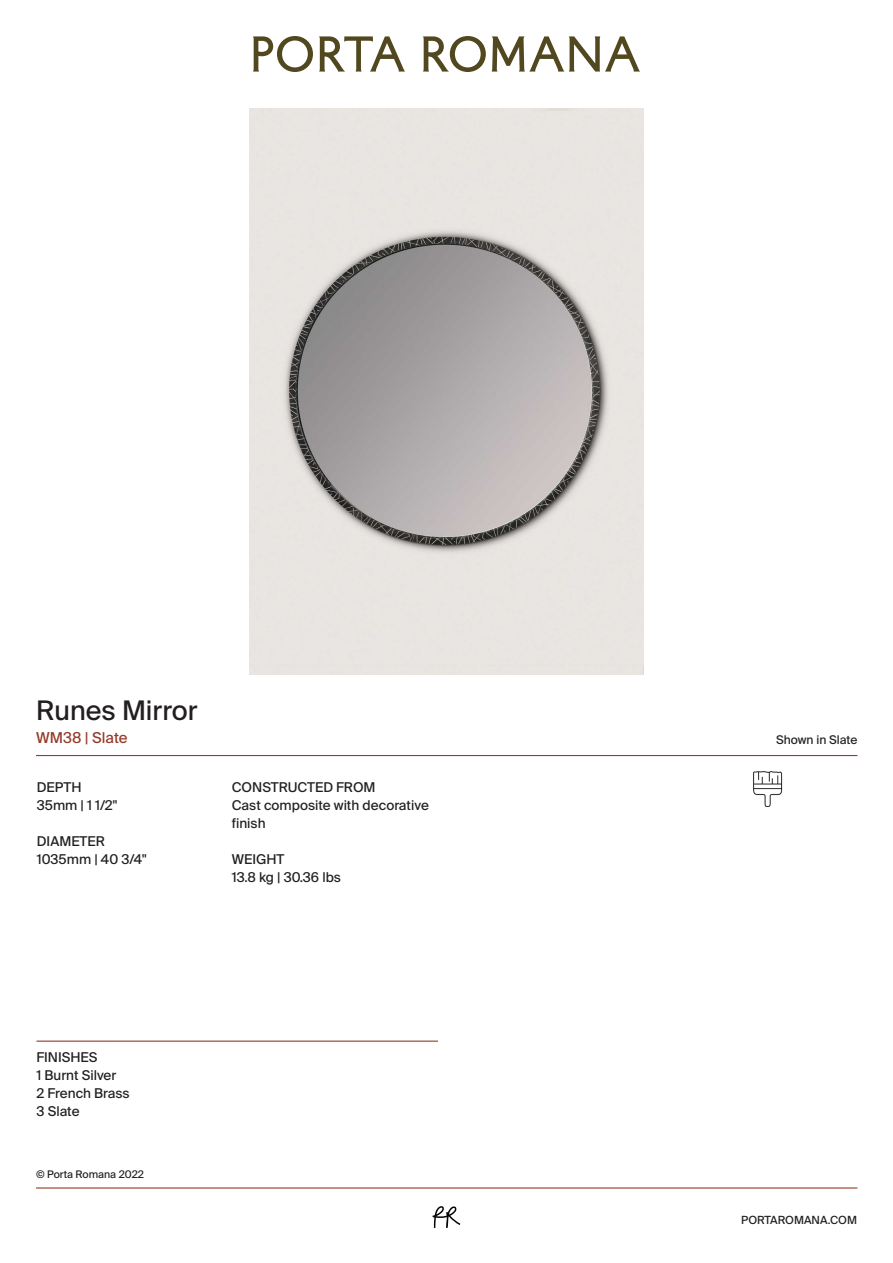
<style>
.page{position:relative;width:893px;height:1263px;background:#fff}
.page>*{position:absolute;margin:0;border:0;box-sizing:border-box;transform-origin:0 0}
.t1{font:27px "Suisse Intl";color:#231f20}
.t2{font:15px "Suisse Intl";color:#943b2a}
.t3{font:13.5px/18px "Suisse Intl";color:#231f20}
.t4{font:12px "Suisse Intl";color:#231f20}
.t5{font:11.25px "Suisse Intl";color:#231f20}
.t6{font:10.5px "Suisse Intl";color:#231f20}
</style>
<div class="page">
<hr style="left:36px;top:755px;width:821px;height:1px;background:#943b2a">
<img style="left:250px;top:108px;width:393px;height:566px">
<svg style="left:253px;top:36px;width:60px;height:36px"></svg>
<svg style="left:319px;top:36px;width:86px;height:36px"></svg>
<svg style="left:423px;top:36px;width:63px;height:36px"></svg>
<svg style="left:492px;top:36px;width:148px;height:36px"></svg>
<hr style="left:36px;top:1040px;width:402px;height:2px;background:#943b2a">
<svg style="left:433px;top:1206px;width:27px;height:22px"></svg>
<hr style="left:36px;top:1187px;width:821px;height:1px;background:#943b2a">
<img style="left:753px;top:772px;width:30px;height:35px">
<h1 class="t1" style="left:36px;top:695px;width:163px">Runes Mirror</h1>
<p class="t2" style="left:36px;top:729px;width:93px">WM38 | Slate</p>
<p class="t4" style="left:776px;top:733px;width:83px">Shown in Slate</p>
<p class="t3" style="left:37px;top:778px;width:82px">DEPTH<br>35mm | 1 1/2"</p>
<p class="t3" style="left:37px;top:832px;width:111px">DIAMETER<br>1035mm | 40 3/4"</p>
<p class="t3" style="left:36px;top:1048px;width:95px">FINISHES<br>1 Burnt Silver<br>2 French Brass<br>3 Slate</p>
<p class="t6" style="left:36px;top:1168px;width:109px">© Porta Romana 2022</p>
<p class="t3" style="left:232px;top:778px;width:199px">CONSTRUCTED FROM<br>Cast composite with decorative finish</p>
<p class="t3" style="left:232px;top:850px;width:111px">WEIGHT<br>13.8 kg | 30.36 lbs</p>
<p class="t5" style="left:741px;top:1213px;width:117px">PORTAROMANA.COM</p>
</div>
